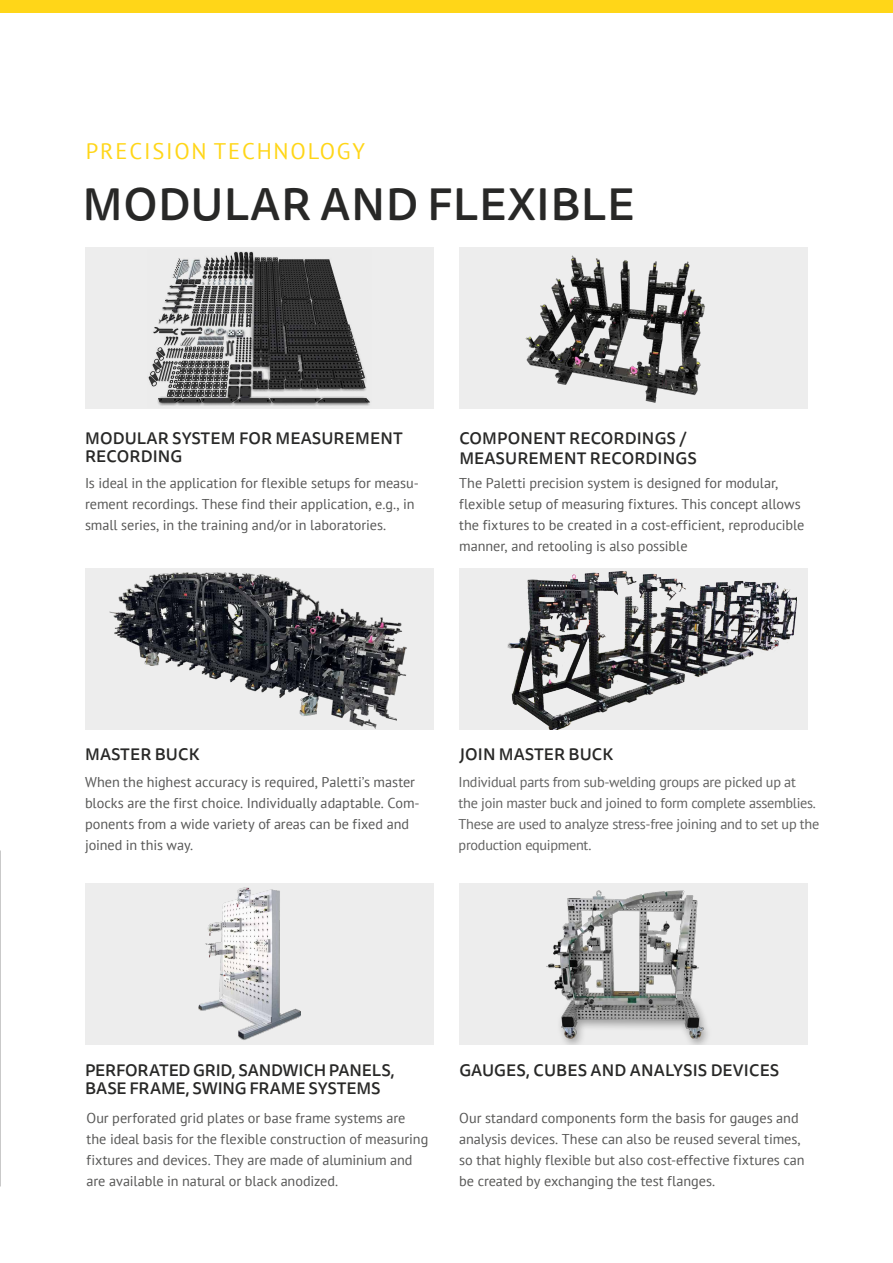
<style>
.page{position:relative;width:893px;height:1263px;background:#fff}
.page>*{position:absolute;margin:0;border:0;box-sizing:border-box;transform-origin:0 0}
.t1{font:500 45px "Tisa Sans Pro";letter-spacing:.01em;color:#282827}
.t2{font:22.5px "PT Sans";letter-spacing:.08em;color:#ffd618}
.t3{font:500 16.5px/18px "Tisa Sans Pro";letter-spacing:.01em;color:#282827}
.t4{font:500 16.5px "Tisa Sans Pro";letter-spacing:-.01em;color:#282827}
.t5{font:14.25px/21px "PT Sans";letter-spacing:-.005em;color:#575756}
.t6{font:14.25px/21px "PT Sans";letter-spacing:-.02em;color:#616160}
</style>
<div class="page">
<div style="left:0;top:0;width:893px;height:13px;background:#ffd618"></div>
<div style="left:85px;top:247px;width:349px;height:162px;background:#ededed"></div>
<img style="left:148px;top:251px;width:222px;height:155px">
<div style="left:459px;top:883px;width:349px;height:161px;background:#ededed"></div>
<img style="left:546px;top:890px;width:162px;height:154px">
<div style="left:85px;top:883px;width:349px;height:161px;background:#ededed"></div>
<img style="left:198px;top:887px;width:103px;height:153px">
<div style="left:459px;top:247px;width:349px;height:162px;background:#ededed"></div>
<img style="left:525px;top:255px;width:180px;height:148px">
<div style="left:85px;top:568px;width:349px;height:161px;background:#ededed"></div>
<img style="left:109px;top:572px;width:298px;height:157px">
<div style="left:459px;top:568px;width:349px;height:161px;background:#ededed"></div>
<img style="left:507px;top:571px;width:289px;height:158px">
<h2 class="t2" style="left:86px;top:137px;width:281px">PRECISION TECHNOLOGY</h2>
<h1 class="t1" style="left:83px;top:173px;width:554px">MODULAR AND FLEXIBLE</h1>
<p class="t3" style="left:85px;top:430px;width:319px">MODULAR SYSTEM FOR MEASUREMENT<br>RECORDING</p>
<p class="t5" style="left:85px;top:472px;width:335px">Is ideal in the application for flexible setups for measu&shy;rement recordings. These find their application, e.g., in small series, in the training and/or in laboratories.</p>
<p class="t3" style="left:459px;top:429px;width:239px;line-height:19.8px">COMPONENT RECORDINGS /<br>MEASUREMENT RECORDINGS</p>
<p class="t5" style="left:459px;top:472px;width:347px">The Paletti precision system is designed for modular, flexible setup of measuring fixtures. This concept allows the fixtures to be created in a cost-efficient, reproducible manner, and retooling is also possible</p>
<p class="t3" style="left:85px;top:745px;width:116px">MASTER BUCK</p>
<p class="t3" style="left:459px;top:745px;width:156px">JOIN MASTER BUCK</p>
<p class="t5" style="left:85px;top:771px;width:336px">When the highest accuracy is required, Paletti’s master blocks are the first choice. Individually adaptable. Com&shy;ponents from a wide variety of areas can be fixed and joined in this way.</p>
<p class="t6" style="left:459px;top:771px;width:362px">Individual parts from sub-welding groups are picked up at<br>the join master buck and joined to form complete assemblies.<br>These are used to analyze stress-free joining and to set up the production equipment.</p>
<p class="t4" style="left:85px;top:1059px;width:311px">PERFORATED GRID, SANDWICH PANELS,</p>
<p class="t3" style="left:459px;top:1062px;width:322px">GAUGES, CUBES AND ANALYSIS DEVICES</p>
<p class="t4" style="left:85px;top:1077px;width:297px">BASE FRAME, SWING FRAME SYSTEMS</p>
<p class="t5" style="left:87px;top:1107px;width:343px">Our perforated grid plates or base frame systems are the ideal basis for the flexible construction of measuring fixtures and devices. They are made of aluminium and are available in natural or black anodized.</p>
<p class="t5" style="left:459px;top:1107px;width:347px">Our standard components form the basis for gauges and analysis devices. These can also be reused several times, so that highly flexible but also cost-effective fixtures can be created by exchanging the test flanges.</p>
</div>
